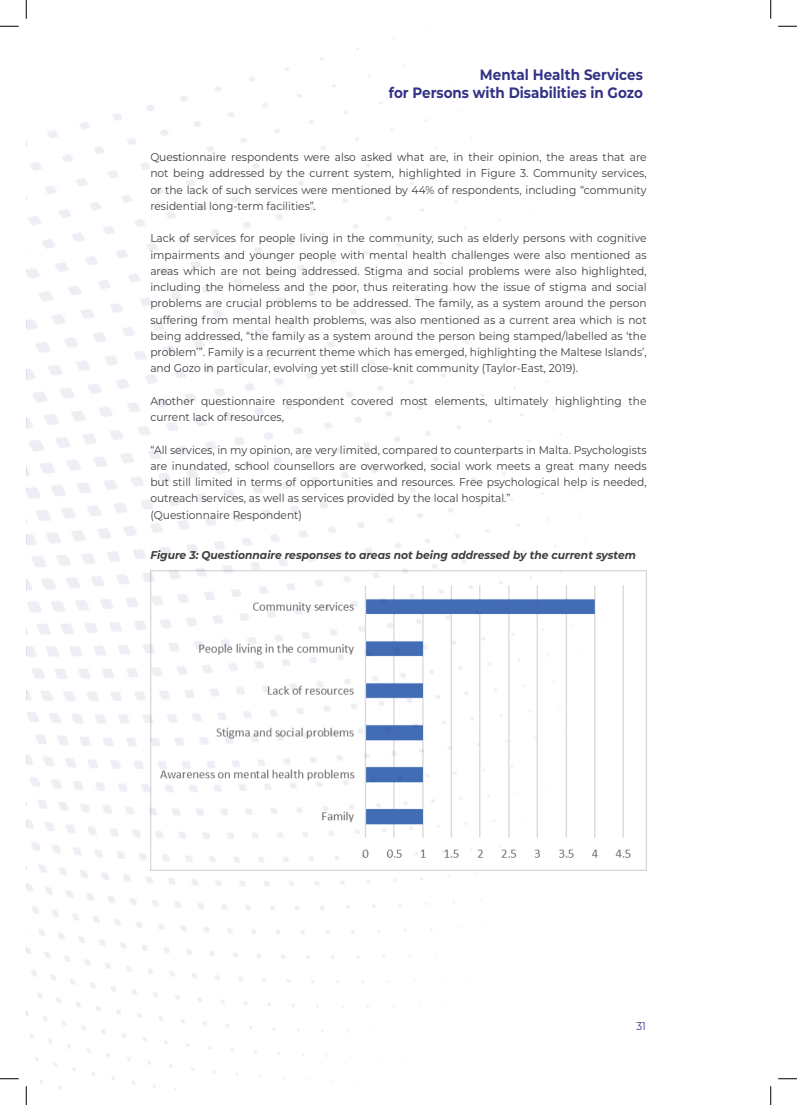
<style>
.page{position:relative;width:797px;height:1105px;background:#fff}
.page>*{position:absolute;margin:0;border:0;box-sizing:border-box;transform-origin:0 0}
.t1{font:700 15px/18px "Montserrat";color:#323286;text-align:right;scale:.9 1}
.t2{font:11.25px/16.2px "Montserrat";color:#3e3e3f;text-align:justify;scale:.95 1}
.t3{font:italic 700 11.25px "Montserrat";color:#3e3e3f;scale:.95 1}
.t4{font:11.25px "Montserrat";color:#323286;scale:.9 1}
</style>
<div class="page">
<img style="left:26px;top:27px;width:567px;height:1062px">
<img style="left:150px;top:570px;width:496px;height:301px">
<svg style="left:0;top:25px;width:19px;height:2px"></svg>
<svg style="left:778px;top:25px;width:19px;height:2px"></svg>
<svg style="left:0;top:1078px;width:19px;height:1px"></svg>
<svg style="left:778px;top:1078px;width:19px;height:1px"></svg>
<svg style="left:25px;top:0;width:2px;height:19px"></svg>
<svg style="left:25px;top:1086px;width:2px;height:19px"></svg>
<svg style="left:770px;top:0;width:1px;height:19px"></svg>
<svg style="left:770px;top:1086px;width:1px;height:19px"></svg>
<h1 class="t1" style="left:389px;top:65px;width:284px">Mental Health Services<br>for Persons with Disabilities in Gozo</h1>
<p class="t2" style="left:150px;top:149px;width:524px">Questionnaire respondents were also asked what are, in their opinion, the areas that are not being addressed by the current system, highlighted in Figure 3. Community services, or the lack of such services were mentioned by 44% of respondents, including “community residential long-term facilities”.</p>
<p class="t2" style="left:150px;top:230px;width:524px">Lack of services for people living in the community, such as elderly persons with cognitive impairments and younger people with mental health challenges were also mentioned as areas which are not being addressed. Stigma and social problems were also highlighted, including the homeless and the poor, thus reiterating how the issue of stigma and social problems are crucial problems to be addressed. The family, as a system around the person suffering from mental health problems, was also mentioned as a current area which is not being addressed, “the family as a system around the person being stamped/labelled as ‘the problem’”. Family is a recurrent theme which has emerged, highlighting the Maltese Islands’, and Gozo in particular, evolving yet still close-knit community (Taylor-East, 2019).</p>
<p class="t2" style="left:150px;top:392px;width:524px">Another questionnaire respondent covered most elements, ultimately highlighting the current lack of resources,</p>
<p class="t2" style="left:150px;top:441px;width:524px;text-align:left">“All services, in my opinion, are very limited, compared to counterparts in Malta. Psychologists are inundated, school counsellors are overworked, social work meets a great many needs but still limited in terms of opportunities and resources. Free psychological help is needed, outreach services, as well as services provided by the local hospital.”<br>(Questionnaire Respondent)</p>
<p class="t3" style="left:150px;top:547px;width:512px">Figure 3: Questionnaire responses to areas not being addressed by the current system</p>
<p class="t4" style="left:636px;top:1018px;width:12px">31</p>
</div>
